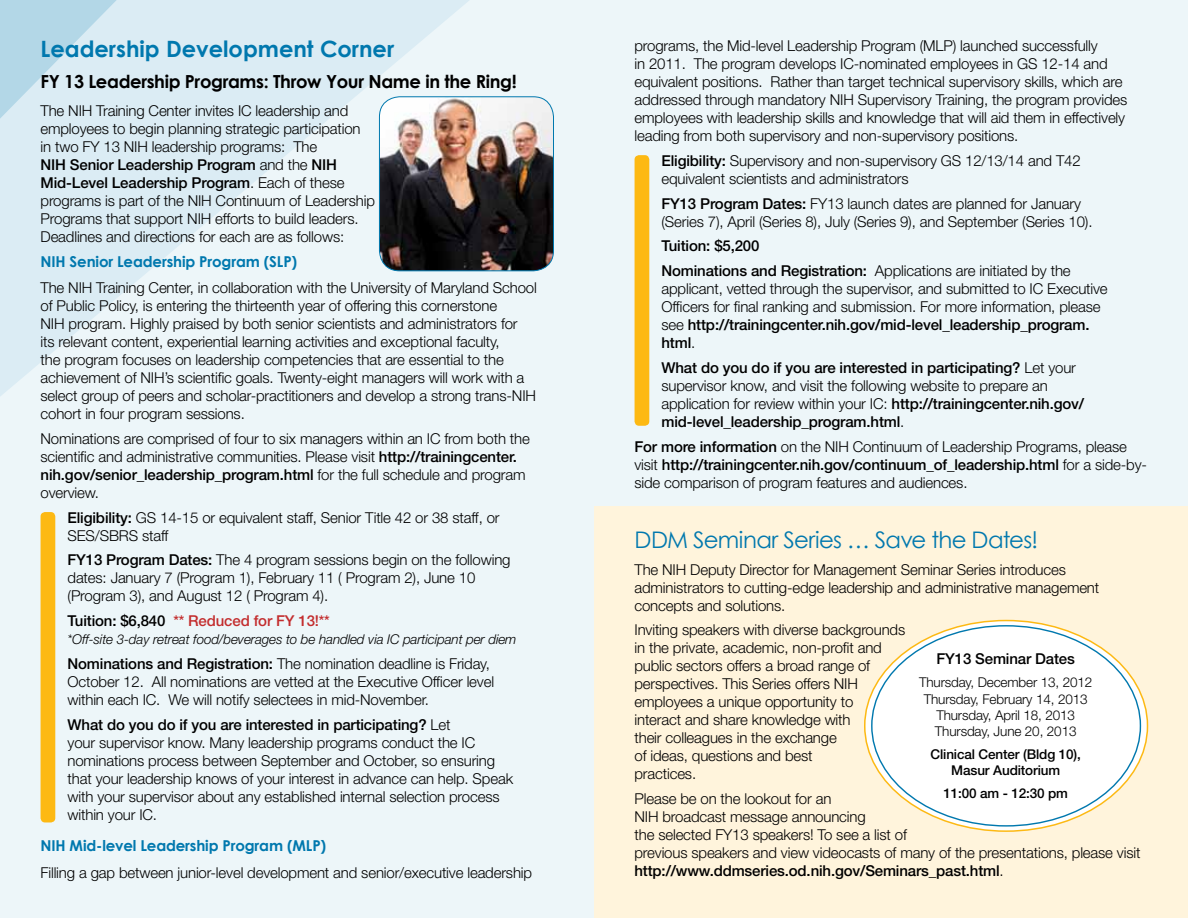
<style>
.page{position:relative;width:1188px;height:918px;background:#edf6f9}
.page>*{position:absolute;margin:0;border:0;box-sizing:border-box;transform-origin:0 0}
.Headline_on_White{font:22.8px "Century Gothic";letter-spacing:-.03em;color:#0078ae}
.t1{font:700 22.5px "Century Gothic";color:#0078ae}
.Leadership_Corner_He{font:700 18px "Century Gothic";letter-spacing:-.02em;color:#000}
.Body_Text{font:300 15px/18px "Helvetica Neue LT Std";letter-spacing:-.01em;color:#000}
.Body_Text-2{font:500 15px/18px "Helvetica Neue LT Std";letter-spacing:-.01em;color:#000}
.t2{font:700 15px "Century Gothic";letter-spacing:-.01em;color:#0078ae}
.Body_Text-3{font:500 15px "Helvetica Neue LT Std";letter-spacing:-.01em;color:#c32d2e}
.Body_Text-4{font:300 13.5px/16.2px "Helvetica Neue LT Std";letter-spacing:-.01em;color:#000;text-align:center}
.Body_Text-5{font:italic 300 13.5px "Helvetica Neue LT Std";letter-spacing:-.01em;color:#000}
.Body_Text-6{font:500 13.5px/16.2px "Helvetica Neue LT Std";letter-spacing:-.01em;color:#000;text-align:center}
.s1{font-weight:500}
.s2{color:#000}
.s3{font-weight:300}
</style>
<div class="page">
<div style="left:594px;top:507px;width:594px;height:411px;background:#fff4dc"></div>
<svg style="left:0;top:0;width:470px;height:396px;fill:#dbecf4"></svg>
<svg style="left:0;top:0;width:117px;height:119px;background:#c6e1ed"></svg>
<img style="left:379px;top:97px;width:175px;height:174px">
<div style="left:41px;top:512px;width:14px;height:310px;background:#fdb913;border-radius:4px"></div>
<div style="left:635px;top:155px;width:14px;height:271px;background:#fdb913;border-radius:4px"></div>
<div style="left:379px;top:96px;width:175px;height:175px;border:1px solid #0078ae;border-radius:20px"></div>
<div style="left:865px;top:621px;width:283px;height:210px;background:#fff;border-radius:50%"></div>
<h1 class="t1" style="left:41px;top:32px;width:355px">Leadership Development Corner</h1>
<p class="Leadership_Corner_He" style="left:41px;top:68px;width:478px">FY 13 Leadership Programs: Throw Your Name in the Ring!</p>
<p class="Body_Text" style="left:41px;top:101px;width:336px">The NIH Training Center invites IC leadership and employees to begin planning strategic participation<br>in two FY 13 NIH leadership programs: The<br><span class="s1">NIH Senior Leadership Program</span> and the <span class="s1">NIH Mid-Level Leadership Program</span>. Each of these programs is part of the NIH Continuum of Leadership Programs that support NIH efforts to build leaders.<br>Deadlines and directions for each are as follows:</p>
<h3 class="t2" style="left:41px;top:250px;width:258px">NIH Senior Leadership Program (SLP)</h3>
<p class="Body_Text" style="left:41px;top:279px;width:498px">The NIH Training Center, in collaboration with the University of Maryland School of Public Policy, is entering the thirteenth year of offering this cornerstone<br>NIH program. Highly praised by both senior scientists and administrators for<br>its relevant content, experiential learning activities and exceptional faculty,<br>the program focuses on leadership competencies that are essential to the achievement of NIH’s scientific goals. Twenty-eight managers will work with a select group of peers and scholar-practitioners and develop a strong trans-NIH cohort in four program sessions.</p>
<p class="Body_Text" style="left:41px;top:429px;width:491px">Nominations are comprised of four to six managers within an IC from both the scientific and administrative communities. Please visit <span class="s1">http://trainingcenter. nih.gov/senior_leadership_program.html</span> for the full schedule and program overview.</p>
<p class="Body_Text" style="left:68px;top:508px;width:434px"><span class="s1">Eligibility:</span> GS 14-15 or equivalent staff, Senior Title 42 or 38 staff, or<br>SES/SBRS staff</p>
<p class="Body_Text" style="left:68px;top:551px;width:445px"><span class="s1">FY13 Program Dates:</span> The 4 program sessions begin on the following dates: January 7 (Program 1), February 11 ( Program 2), June 10 (Program 3), and August 12 ( Program 4).</p>
<p class="Body_Text-3" style="left:68px;top:612px;width:264px"><span class="s2">Tuition: $6,840</span> ** Reduced for FY 13!**</p>
<p class="Body_Text-5" style="left:68px;top:631px;width:450px">*Off-site 3-day retreat food/beverages to be handled via IC participant per diem</p>
<p class="Body_Text" style="left:68px;top:654px;width:428px"><span class="s1">Nominations and Registration:</span> The nomination deadline is Friday,<br>October 12. All nominations are vetted at the Executive Officer level within each IC. We will notify selectees in mid-November.</p>
<p class="Body_Text" style="left:68px;top:715px;width:447px"><span class="s1">What do you do if you are interested in participating?</span> Let<br>your supervisor know. Many leadership programs conduct the IC nominations process between September and October, so ensuring that your leadership knows of your interest in advance can help. Speak with your supervisor about any established internal selection process within your IC.</p>
<h3 class="t2" style="left:41px;top:834px;width:287px">NIH Mid-level Leadership Program (MLP)</h3>
<p class="Body_Text" style="left:41px;top:863px;width:493px">Filling a gap between junior-level development and senior/executive leadership</p>
<p class="Body_Text" style="left:634px;top:37px;width:494px">programs, the Mid-level Leadership Program (MLP) launched successfully<br>in 2011. The program develops IC-nominated employees in GS 12-14 and equivalent positions. Rather than target technical supervisory skills, which are addressed through mandatory NIH Supervisory Training, the program provides employees with leadership skills and knowledge that will aid them in effectively leading from both supervisory and non-supervisory positions.</p>
<p class="Body_Text" style="left:661px;top:151px;width:421px"><span class="s1">Eligibility:</span> Supervisory and non-supervisory GS 12/13/14 and T42 equivalent scientists and administrators</p>
<p class="Body_Text" style="left:661px;top:194px;width:433px"><span class="s1">FY13 Program Dates:</span> FY13 launch dates are planned for January (Series 7), April (Series 8), July (Series 9), and September (Series 10).</p>
<p class="Body_Text-2" style="left:661px;top:237px;width:99px">Tuition: $5,200</p>
<p class="Body_Text" style="left:661px;top:262px;width:448px"><span class="s1">Nominations and Registration:</span> Applications are initiated by the applicant, vetted through the supervisor, and submitted to IC Executive Officers for final ranking and submission. For more information, please see <span class="s1">http://trainingcenter.nih.gov/mid-level_leadership_program. html</span>.</p>
<p class="Body_Text-2" style="left:661px;top:358px;width:424px">What do you do if you are interested in participating? <span class="s3">Let your supervisor know, and visit the following website to prepare an application for review within your IC:</span> http://trainingcenter.nih.gov/ mid-level_leadership_program.html<span class="s3">.</span></p>
<p class="Body_Text" style="left:634px;top:437px;width:514px"><span class="s1">For more information</span> on the NIH Continuum of Leadership Programs, please visit <span class="s1">http://trainingcenter.nih.gov/continuum_of_leadership.html</span> for a side-by&shy;side comparison of program features and audiences.</p>
<p class="Headline_on_White" style="left:634px;top:524px;width:405px">DDM Seminar Series … Save the Dates!</p>
<p class="Body_Text" style="left:634px;top:560px;width:466px">The NIH Deputy Director for Management Seminar Series introduces administrators to cutting-edge leadership and administrative management concepts and solutions.</p>
<p class="Body_Text" style="left:634px;top:621px;width:272px">Inviting speakers with diverse backgrounds in the private, academic, non-profit and public sectors offers a broad range of perspectives. This Series offers NIH employees a unique opportunity to<br>interact and share knowledge with<br>their colleagues in the exchange<br>of ideas, questions and best<br>practices.</p>
<p class="Body_Text" style="left:634px;top:789px;width:508px">Please be on the lookout for an<br>NIH broadcast message announcing<br>the selected FY13 speakers! To see a list of<br>previous speakers and view videocasts of many of the presentations, please visit <span class="s1">http://www.ddmseries.od.nih.gov/Seminars_past.html</span>.</p>
<p class="Body_Text-2" style="left:937px;top:650px;width:140px">FY13 Seminar Dates</p>
<p class="Body_Text-4" style="left:919px;top:674px;width:175px">Thursday, December 13, 2012<br>Thursday, February 14, 2013<br>Thursday, April 18, 2013<br>Thursday, June 20, 2013</p>
<p class="Body_Text-6" style="left:931px;top:746px;width:152px">Clinical Center (Bldg 10),<br>Masur Auditorium</p>
<p class="Body_Text-6" style="left:943px;top:785px;width:126px">11:00 am - 12:30 pm</p>
</div>
